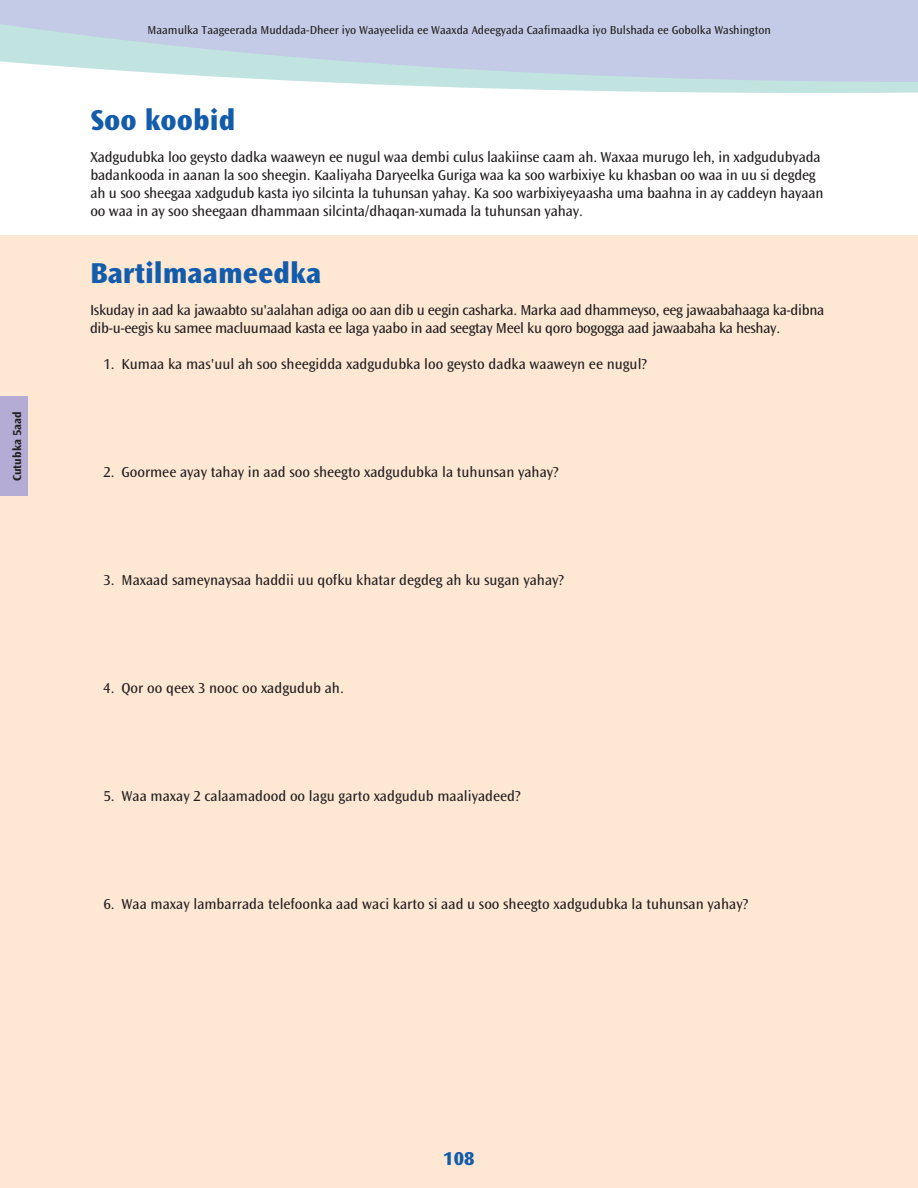
<style>
.page{position:relative;width:918px;height:1188px;background:#fff}
.page>*{position:absolute;margin:0;border:0;box-sizing:border-box;transform-origin:0 0}
.t1{font:800 30px "Ocean Sans Std";color:#135cab}
.t2{font:800 19.5px "Ocean Sans Std";color:#135cab}
.t3{font:15px/18px "Ocean Sans Std";letter-spacing:-.01em;color:#231f20}
.t4{font:12px "Ocean Sans Std";color:#231f20}
.t5{font:700 12px "Ocean Sans Std";color:#231f20}
</style>
<div class="page">
<svg style="left:0;top:0;width:918px;height:93px;background:#c9d5e7"></svg>
<div style="left:0;top:236px;width:918px;height:952px;background:#fee8d4"></div>
<div style="left:0;top:397px;width:27px;height:99px;background:#b4acd4"></div>
<p class="t5" style="left:11px;top:481px;width:71px;rotate:-90deg">Cutubka 5aad</p>
<p class="t4" style="left:148px;top:23px;width:625px">Maamulka Taageerada Muddada-Dheer iyo Waayeelida ee Waaxda Adeegyada Caafimaadka iyo Bulshada ee Gobolka Washington</p>
<p class="t1" style="left:90px;top:103px;width:146px">Soo koobid</p>
<p class="t3" style="left:90px;top:148px;width:735px">Xadgudubka loo geysto dadka waaweyn ee nugul waa dembi culus laakiinse caam ah. Waxaa murugo leh, in xadgudubyada badankooda in aanan la soo sheegin. Kaaliyaha Daryeelka Guriga waa ka soo warbixiye ku khasban oo waa in uu si degdeg ah u soo sheegaa xadgudub kasta iyo silcinta la tuhunsan yahay. Ka soo warbixiyeyaasha uma baahna in ay caddeyn hayaan oo waa in ay soo sheegaan dhammaan silcinta/dhaqan-xumada la tuhunsan yahay.</p>
<p class="t1" style="left:90px;top:256px;width:233px">Bartilmaameedka</p>
<p class="t3" style="left:90px;top:301px;width:736px">Iskuday in aad ka jawaabto su'aalahan adiga oo aan dib u eegin casharka. Marka aad dhammeyso, eeg jawaabahaaga ka-dibna dib-u-eegis ku samee macluumaad kasta ee laga yaabo in aad seegtay Meel ku qoro bogogga aad jawaabaha ka heshay.</p>
<p class="t3" style="left:104px;top:355px;width:545px">1. Kumaa ka mas'uul ah soo sheegidda xadgudubka loo geysto dadka waaweyn ee nugul?</p>
<p class="t3" style="left:104px;top:463px;width:457px">2. Goormee ayay tahay in aad soo sheegto xadgudubka la tuhunsan yahay?</p>
<p class="t3" style="left:104px;top:571px;width:462px">3. Maxaad sameynaysaa haddii uu qofku khatar degdeg ah ku sugan yahay?</p>
<p class="t3" style="left:104px;top:679px;width:242px">4. Qor oo qeex 3 nooc oo xadgudub ah.</p>
<p class="t3" style="left:104px;top:787px;width:419px">5. Waa maxay 2 calaamadood oo lagu garto xadgudub maaliyadeed?</p>
<p class="t3" style="left:104px;top:895px;width:646px">6. Waa maxay lambarrada telefoonka aad waci karto si aad u soo sheegto xadgudubka la tuhunsan yahay?</p>
<p class="t2" style="left:443px;top:1148px;width:33px">108</p>
</div>
